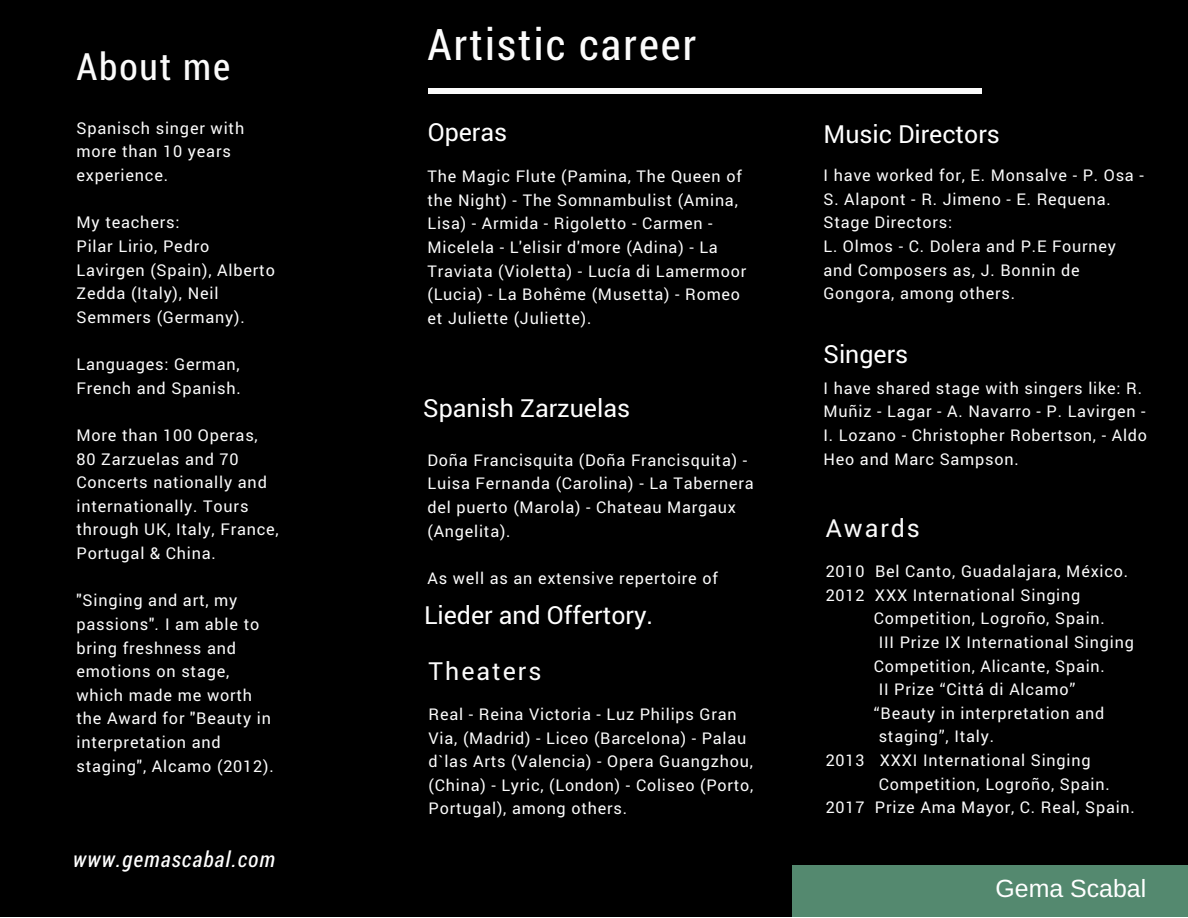
<style>
.page{position:relative;width:1188px;height:918px;background:#fff}
.page>*{position:absolute;margin:0;border:0;box-sizing:border-box;transform-origin:0 0}
.t1{font:43.65px "Roboto Condensed";letter-spacing:.05em;color:#fbfbfb}
.t2{font:37.65px "Roboto Condensed";letter-spacing:.05em;color:#fbfbfb}
.t3{font:24.9px "Roboto";color:#fff}
.t4{font:24.9px "Roboto";letter-spacing:.08em;color:#fbfbfb}
.t5{font:24.9px "Arimo";color:#fff}
.t6{font:italic 21.75px "Roboto Condensed";letter-spacing:.05em;color:#fff}
.t7{font:16.2px/23.7px "Roboto";letter-spacing:.05em;color:#fbfbfb}
.s1{font-style:italic}
</style>
<div class="page">
<div style="left:0;top:0;width:1188px;height:916px;background:#000"></div>
<div style="left:792px;top:865px;width:396px;height:51px;background:#54896f"></div>
<div style="left:429px;top:89px;width:553px;height:5px;background:#fbfbfb"></div>
<h2 class="t2" style="left:76px;top:40px;width:155px">About me</h2>
<p class="t7" style="left:76px;top:116px;width:169px">Spanisch singer with more than 10 years experience.</p>
<p class="t7" style="left:76px;top:210px;width:200px">My teachers:<br>Pilar Lirio, Pedro<br>Lavirgen (Spain), Alberto<br>Zedda (Italy), Neil<br>Semmers (Germany).</p>
<p class="t7" style="left:76px;top:352px;width:166px">Languages: German,<br>French and Spanish.</p>
<p class="t7" style="left:76px;top:423px;width:204px">More than 100 Operas,<br>80 Zarzuelas and 70<br>Concerts nationally and internationally. Tours through UK, Italy, France,<br>Portugal &amp; China.</p>
<p class="t7" style="left:76px;top:588px;width:199px">"Singing and art, my passions"<span class="s1">.</span> I am able to bring freshness and emotions on stage, which made me worth the Award for "Beauty in interpretation and staging", Alcamo (2012).</p>
<h3 class="t6" style="left:73px;top:844px;width:204px">www.gemascabal.com</h3>
<h1 class="t1" style="left:428px;top:14px;width:270px">Artistic career</h1>
<h3 class="t3" style="left:428px;top:115px;width:81px">Operas</h3>
<p class="t7" style="left:428px;top:164px;width:320px">The Magic Flute (Pamina, The Queen of the Night) - The Somnambulist (Amina, Lisa) - Armida - Rigoletto - Carmen - Micelela - L'elisir d'more (Adina) - La Traviata (Violetta) - Lucía di Lamermoor (Lucia) - La Bohême (Musetta) - Romeo et Juliette (Juliette).</p>
<h3 class="t3" style="left:423px;top:391px;width:208px">Spanish Zarzuelas</h3>
<p class="t7" style="left:428px;top:448px;width:328px">Doña Francisquita (Doña Francisquita) - Luisa Fernanda (Carolina) - La Tabernera del puerto (Marola) - Chateau Margaux (Angelita).</p>
<p class="t7" style="left:428px;top:566px;width:292px">As well as an extensive repertoire of</p>
<h3 class="t3" style="left:424px;top:598px;width:231px">Lieder and Offertory.</h3>
<h3 class="t4" style="left:429px;top:654px;width:114px">Theaters</h3>
<p class="t7" style="left:429px;top:702px;width:326px">Real - Reina Victoria - Luz Philips Gran Via, (Madrid) - Liceo (Barcelona) - Palau d`las Arts (Valencia) - Opera Guangzhou, (China) - Lyric, (London) - Coliseo (Porto, Portugal), among others.</p>
<h3 class="t3" style="left:824px;top:116px;width:178px">Music Directors</h3>
<p class="t7" style="left:824px;top:163px;width:322px">I have worked for, E. Monsalve - P. Osa -<br>S. Alapont - R. Jimeno - E. Requena.<br>Stage Directors:<br>L. Olmos - C. Dolera and P.E Fourney and Composers as, J. Bonnin de<br>Gongora, among others.</p>
<h3 class="t3" style="left:824px;top:337px;width:86px">Singers</h3>
<p class="t7" style="left:824px;top:376px;width:325px">I have shared stage with singers like: R.<br>Muñiz - Lagar - A. Navarro - P. Lavirgen - I. Lozano - Christopher Robertson, - Aldo Heo and Marc Sampson.</p>
<h3 class="t4" style="left:826px;top:511px;width:96px">Awards</h3>
<p class="t7" style="left:826px;top:559px;width:304px">2010 Bel Canto, Guadalajara, México.<br>2012 XXX International Singing</p>
<p class="t7" style="left:874px;top:606px;width:232px">Competition, Logroño, Spain.</p>
<p class="t7" style="left:879px;top:630px;width:257px">III Prize IX International Singing</p>
<p class="t7" style="left:874px;top:653px;width:232px">Competition, Alicante, Spain.</p>
<p class="t7" style="left:879px;top:677px;width:198px">II Prize “Cittá di Alcamo”</p>
<p class="t7" style="left:874px;top:701px;width:232px">“Beauty in interpretation and</p>
<p class="t7" style="left:879px;top:724px;width:117px">staging”, Italy.</p>
<p class="t7" style="left:826px;top:748px;width:266px">2013 XXXI International Singing</p>
<p class="t7" style="left:879px;top:772px;width:232px">Competition, Logroño, Spain.</p>
<p class="t7" style="left:826px;top:795px;width:311px">2017 Prize Ama Mayor, C. Real, Spain.</p>
<h3 class="t5" style="left:996px;top:875px;width:152px">Gema Scabal</h3>
</div>
